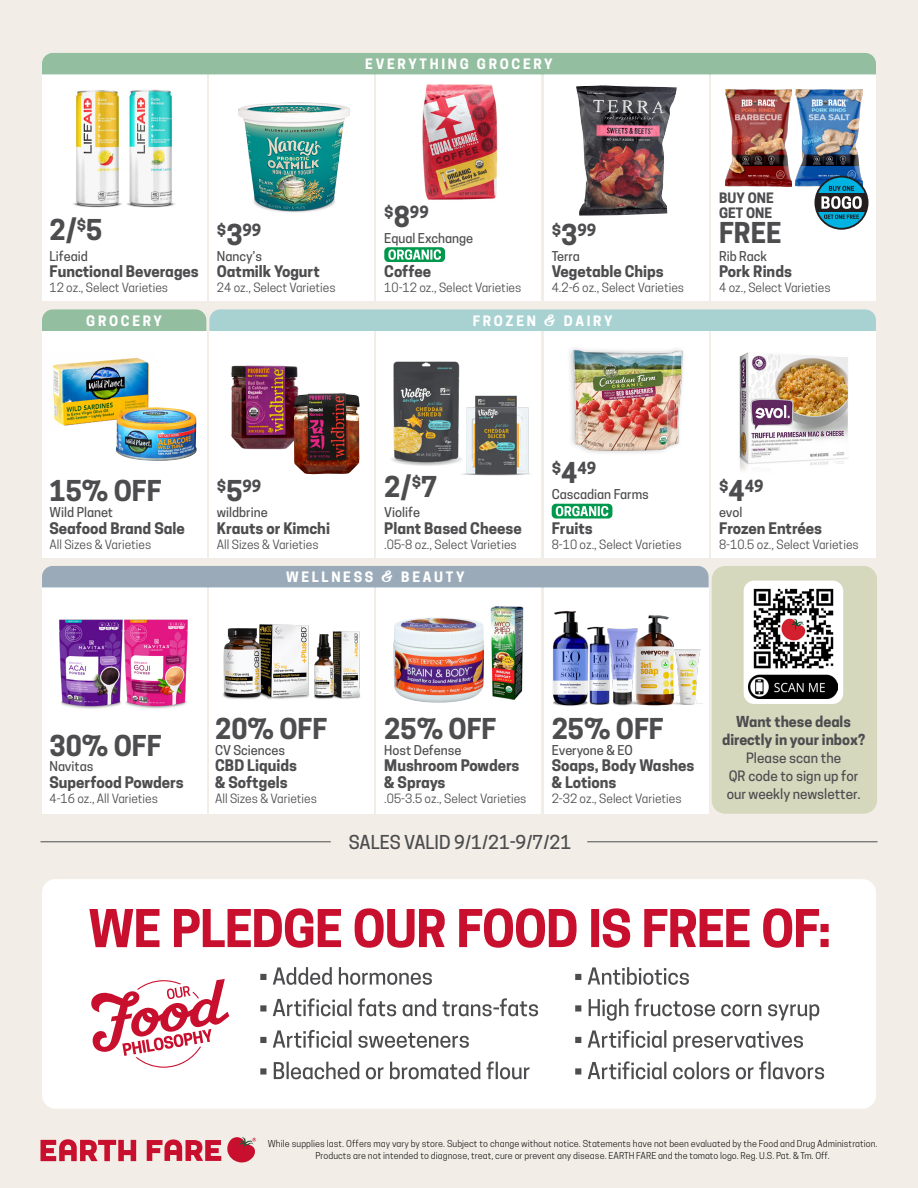
<style>
.page{position:relative;width:918px;height:1188px;background:#f2eee7}
.page>*{position:absolute;margin:0;border:0;box-sizing:border-box;transform-origin:0 0}
.BRAND{font:700 27px "Earth Fare Sans";color:#4d4d4f}
.t1{font:500 18px "Earth Fare Sans";color:#4d4d4f}
.BRAND-2{font:700 15.75px "Earth Fare Sans";color:#4d4d4f}
.ITEM_NAME{font:700 15px/16.5px "Earth Fare Sans";color:#4d4d4f}
.t2{font:700 14.25px "Earth Fare Sans";color:#4d4d4f}
.t3{font:700 13.5px "Earth Fare Sans";letter-spacing:.2em;color:#fff}
.t4{font:500 13.5px "Earth Fare Sans";color:#4d4d4f}
.BRAND-3{font:700 13.5px "Earth Fare Sans";color:#4d4d4f}
.BRAND-4{font:500 12.75px "Earth Fare Sans";color:#4d4d4f}
.ITEM_NAME-2{font:12px "Earth Fare Sans";color:#4d4d4f}
.SIZE_AND_VARIETIES{font:12px "Earth Fare Sans";color:#4d4d4f}
.t5{font:9px/12px "Earth Fare Sans";letter-spacing:.01em;color:#231f20;text-align:center}
.s1{font-size:27px}
.s2{font-family:"Radio FM";font-weight:400;font-size:16.5px}
</style>
<div class="page">
<div style="left:42px;top:588px;width:164px;height:226px;background:#fff"></div>
<div style="left:209px;top:588px;width:165px;height:226px;background:#fff"></div>
<div style="left:377px;top:588px;width:164px;height:226px;background:#fff"></div>
<div style="left:544px;top:588px;width:165px;height:226px;background:#fff"></div>
<div style="left:42px;top:331px;width:164px;height:227px;background:#fff"></div>
<div style="left:209px;top:331px;width:165px;height:227px;background:#fff"></div>
<div style="left:377px;top:331px;width:164px;height:227px;background:#fff"></div>
<div style="left:544px;top:331px;width:165px;height:227px;background:#fff"></div>
<div style="left:712px;top:331px;width:164px;height:227px;background:#fff"></div>
<div style="left:42px;top:75px;width:164px;height:226px;background:#fff"></div>
<div style="left:209px;top:75px;width:165px;height:226px;background:#fff"></div>
<div style="left:377px;top:75px;width:164px;height:226px;background:#fff"></div>
<div style="left:544px;top:75px;width:165px;height:226px;background:#fff"></div>
<div style="left:712px;top:75px;width:164px;height:226px;background:#fff"></div>
<div style="left:712px;top:566px;width:165px;height:248px;background:#d6d8be;border-radius:14px"></div>
<div style="left:42px;top:879px;width:834px;height:230px;background:#fff;border-radius:14px"></div>
<svg style="left:42px;top:309px;width:834px;height:22px;background:#a6cec9"></svg>
<svg style="left:41px;top:1139px;width:95px;height:22px"></svg>
<svg style="left:147px;top:1137px;width:109px;height:26px"></svg>
<hr style="left:40px;top:841px;width:291px;height:1px;background:#4d4d4f">
<hr style="left:587px;top:841px;width:291px;height:1px;background:#4d4d4f">
<img style="left:231px;top:365px;width:68px;height:85px">
<img style="left:294px;top:393px;width:66px;height:81px">
<img style="left:462px;top:395px;width:68px;height:81px">
<img style="left:391px;top:361px;width:79px;height:104px">
<div style="left:552px;top:504px;width:60px;height:15px;background:#00984c;border-radius:4px"></div>
<svg style="left:556px;top:506px;width:52px;height:10px"></svg>
<img style="left:569px;top:348px;width:114px;height:105px">
<img style="left:739px;top:353px;width:109px;height:118px">
<img style="left:52px;top:358px;width:97px;height:68px">
<img style="left:116px;top:407px;width:81px;height:54px">
<div style="left:42px;top:53px;width:834px;height:22px;background:#93bea0"></div>
<img style="left:238px;top:102px;width:112px;height:111px">
<div style="left:384px;top:247px;width:61px;height:15px;background:#00984c;border-radius:4px"></div>
<svg style="left:388px;top:249px;width:53px;height:11px"></svg>
<img style="left:422px;top:84px;width:76px;height:116px">
<img style="left:576px;top:85px;width:101px;height:131px">
<img style="left:796px;top:89px;width:66px;height:98px">
<img style="left:725px;top:89px;width:67px;height:98px">
<svg style="left:815px;top:177px;width:53px;height:52px"></svg>
<div style="left:815px;top:193px;width:53px;height:18px;background:#231f20"></div>
<div style="left:814px;top:176px;width:55px;height:54px;border:2px solid #231f20;border-radius:50%"></div>
<svg style="left:824px;top:215px;width:35px;height:4px"></svg>
<svg style="left:821px;top:186px;width:41px;height:23px"></svg>
<img style="left:73px;top:90px;width:48px;height:118px">
<img style="left:121px;top:89px;width:54px;height:119px">
<div style="left:42px;top:566px;width:667px;height:22px;background:#9aaab9"></div>
<svg style="left:91px;top:979px;width:138px;height:89px"></svg>
<svg style="left:260px;top:1061px;width:269px;height:18px"></svg>
<svg style="left:260px;top:1030px;width:209px;height:18px"></svg>
<svg style="left:260px;top:998px;width:278px;height:18px"></svg>
<svg style="left:260px;top:967px;width:172px;height:18px"></svg>
<svg style="left:575px;top:1061px;width:249px;height:18px"></svg>
<svg style="left:575px;top:1030px;width:228px;height:22px"></svg>
<svg style="left:575px;top:998px;width:244px;height:23px"></svg>
<svg style="left:575px;top:967px;width:114px;height:18px"></svg>
<svg style="left:89px;top:908px;width:740px;height:40px"></svg>
<img style="left:223px;top:624px;width:86px;height:75px">
<img style="left:300px;top:627px;width:60px;height:72px">
<img style="left:393px;top:617px;width:91px;height:86px">
<img style="left:490px;top:606px;width:34px;height:94px">
<div style="left:744px;top:581px;width:99px;height:123px;background:#fff;border-radius:11px"></div>
<img style="left:749px;top:588px;width:89px;height:110px">
<img style="left:59px;top:619px;width:61px;height:90px">
<img style="left:120px;top:619px;width:68px;height:90px">
<img style="left:599px;top:626px;width:29px;height:80px">
<img style="left:553px;top:611px;width:46px;height:95px">
<img style="left:682px;top:649px;width:20px;height:56px">
<img style="left:628px;top:615px;width:54px;height:91px">
<p class="t3" style="left:365px;top:56px;width:189px">EVERYTHING GROCERY</p>
<p class="BRAND" style="left:50px;top:214px;width:55px">2/<sup>$</sup>5</p>
<p class="BRAND-4" style="left:50px;top:248px;width:40px">Lifeaid</p>
<p class="ITEM_NAME" style="left:50px;top:263px;width:151px">Functional Beverages</p>
<p class="ITEM_NAME-2" style="left:50px;top:280px;width:120px">12 oz., Select Varieties</p>
<p class="BRAND-2" style="left:217px;top:221px;width:46px">$<span class="s1">3</span>99</p>
<p class="BRAND-4" style="left:217px;top:248px;width:47px">Nancy’s</p>
<p class="ITEM_NAME" style="left:217px;top:263px;width:105px">Oatmilk Yogurt</p>
<p class="ITEM_NAME-2" style="left:217px;top:280px;width:120px">24 oz., Select Varieties</p>
<p class="BRAND-2" style="left:384px;top:203px;width:46px">$<span class="s1">8</span>99</p>
<p class="BRAND-4" style="left:384px;top:230px;width:90px">Equal Exchange</p>
<p class="ITEM_NAME" style="left:384px;top:263px;width:48px">Coffee</p>
<p class="ITEM_NAME-2" style="left:384px;top:280px;width:139px">10-12 oz., Select Varieties</p>
<p class="BRAND-2" style="left:552px;top:221px;width:46px">$<span class="s1">3</span>99</p>
<p class="BRAND-4" style="left:552px;top:248px;width:30px">Terra</p>
<p class="ITEM_NAME" style="left:552px;top:263px;width:114px">Vegetable Chips</p>
<p class="ITEM_NAME-2" style="left:552px;top:280px;width:134px">4.2-6 oz., Select Varieties</p>
<p class="t3" style="left:86px;top:313px;width:77px">GROCERY</p>
<p class="t3" style="left:473px;top:313px;width:141px">FROZEN <span class="s2">&amp;</span> DAIRY</p>
<p class="BRAND-3" style="left:719px;top:190px;width:56px">BUY ONE</p>
<p class="BRAND-3" style="left:719px;top:205px;width:55px">GET ONE</p>
<p class="BRAND" style="left:719px;top:217px;width:64px">FREE</p>
<p class="BRAND-4" style="left:719px;top:248px;width:50px">Rib Rack</p>
<p class="ITEM_NAME" style="left:719px;top:263px;width:74px">Pork Rinds</p>
<p class="ITEM_NAME-2" style="left:719px;top:280px;width:113px">4 oz., Select Varieties</p>
<p class="BRAND" style="left:50px;top:475px;width:114px">15% OFF</p>
<p class="BRAND-4" style="left:50px;top:505px;width:65px">Wild Planet</p>
<p class="ITEM_NAME" style="left:50px;top:520px;width:137px">Seafood Brand Sale</p>
<p class="ITEM_NAME-2" style="left:50px;top:537px;width:103px">All Sizes &amp; Varieties</p>
<p class="BRAND-2" style="left:217px;top:477px;width:46px">$<span class="s1">5</span>99</p>
<p class="BRAND-4" style="left:217px;top:505px;width:52px">wildbrine</p>
<p class="ITEM_NAME" style="left:217px;top:520px;width:115px">Krauts or Kimchi</p>
<p class="ITEM_NAME-2" style="left:217px;top:537px;width:103px">All Sizes &amp; Varieties</p>
<p class="BRAND" style="left:384px;top:471px;width:55px">2/<sup>$</sup>7</p>
<p class="BRAND-4" style="left:384px;top:505px;width:37px">Violife</p>
<p class="ITEM_NAME" style="left:384px;top:520px;width:139px">Plant Based Cheese</p>
<p class="ITEM_NAME-2" style="left:384px;top:537px;width:134px">.05-8 oz., Select Varieties</p>
<p class="t3" style="left:286px;top:569px;width:180px">WELLNESS <span class="s2">&amp;</span> BEAUTY</p>
<p class="BRAND-2" style="left:552px;top:459px;width:46px">$<span class="s1">4</span>49</p>
<p class="BRAND-4" style="left:552px;top:487px;width:99px">Cascadian Farms</p>
<p class="ITEM_NAME" style="left:552px;top:520px;width:43px">Fruits</p>
<p class="ITEM_NAME-2" style="left:552px;top:537px;width:131px">8-10 oz., Select Varieties</p>
<p class="BRAND-2" style="left:719px;top:477px;width:46px">$<span class="s1">4</span>49</p>
<p class="BRAND-4" style="left:719px;top:505px;width:25px">evol</p>
<p class="ITEM_NAME" style="left:719px;top:520px;width:104px">Frozen Entrées</p>
<p class="ITEM_NAME-2" style="left:719px;top:537px;width:141px">8-10.5 oz., Select Varieties</p>
<p class="BRAND" style="left:50px;top:730px;width:114px">30% OFF</p>
<p class="BRAND-4" style="left:50px;top:759px;width:46px">Navitas</p>
<p class="ITEM_NAME" style="left:50px;top:774px;width:136px">Superfood Powders</p>
<p class="SIZE_AND_VARIETIES" style="left:50px;top:791px;width:110px">4-16 oz., All Varieties</p>
<p class="BRAND" style="left:215px;top:713px;width:114px">20% OFF</p>
<p class="BRAND-4" style="left:215px;top:743px;width:72px">CV Sciences</p>
<p class="ITEM_NAME" style="left:215px;top:758px;width:84px">CBD Liquids</p>
<p class="ITEM_NAME" style="left:215px;top:774px;width:74px">&amp; Softgels</p>
<p class="SIZE_AND_VARIETIES" style="left:215px;top:791px;width:103px">All Sizes &amp; Varieties</p>
<p class="BRAND" style="left:384px;top:713px;width:114px">25% OFF</p>
<p class="BRAND-4" style="left:384px;top:743px;width:79px">Host Defense</p>
<p class="ITEM_NAME" style="left:384px;top:758px;width:137px">Mushroom Powders</p>
<p class="ITEM_NAME" style="left:384px;top:774px;width:63px">&amp; Sprays</p>
<p class="ITEM_NAME-2" style="left:384px;top:791px;width:144px">.05-3.5 oz., Select Varieties</p>
<p class="BRAND" style="left:552px;top:713px;width:114px">25% OFF</p>
<p class="BRAND-4" style="left:552px;top:743px;width:83px">Everyone &amp; EO</p>
<p class="ITEM_NAME" style="left:552px;top:758px;width:144px">Soaps, Body Washes &amp; Lotions</p>
<p class="SIZE_AND_VARIETIES" style="left:552px;top:791px;width:131px">2-32 oz., Select Varieties</p>
<p class="t1" style="left:349px;top:832px;width:224px">SALES VALID 9/1/21-9/7/21</p>
<p class="t2" style="left:736px;top:714px;width:116px">Want these deals</p>
<p class="t2" style="left:722px;top:732px;width:144px">directly in your inbox?</p>
<p class="t4" style="left:746px;top:750px;width:97px">Please scan the</p>
<p class="t4" style="left:729px;top:768px;width:131px">QR code to sign up for</p>
<p class="t4" style="left:727px;top:786px;width:135px">our weekly newsletter.</p>
<p class="t5" style="left:268px;top:1138px;width:611px">While supplies last. Offers may vary by store. Subject to change without notice. Statements have not been evaluated by the Food and Drug Administration.<br>Products are not intended to diagnose, treat, cure or prevent any disease. EARTH FARE and the tomato logo. Reg. U.S. Pat. &amp; Tm. Off.</p>
</div>
